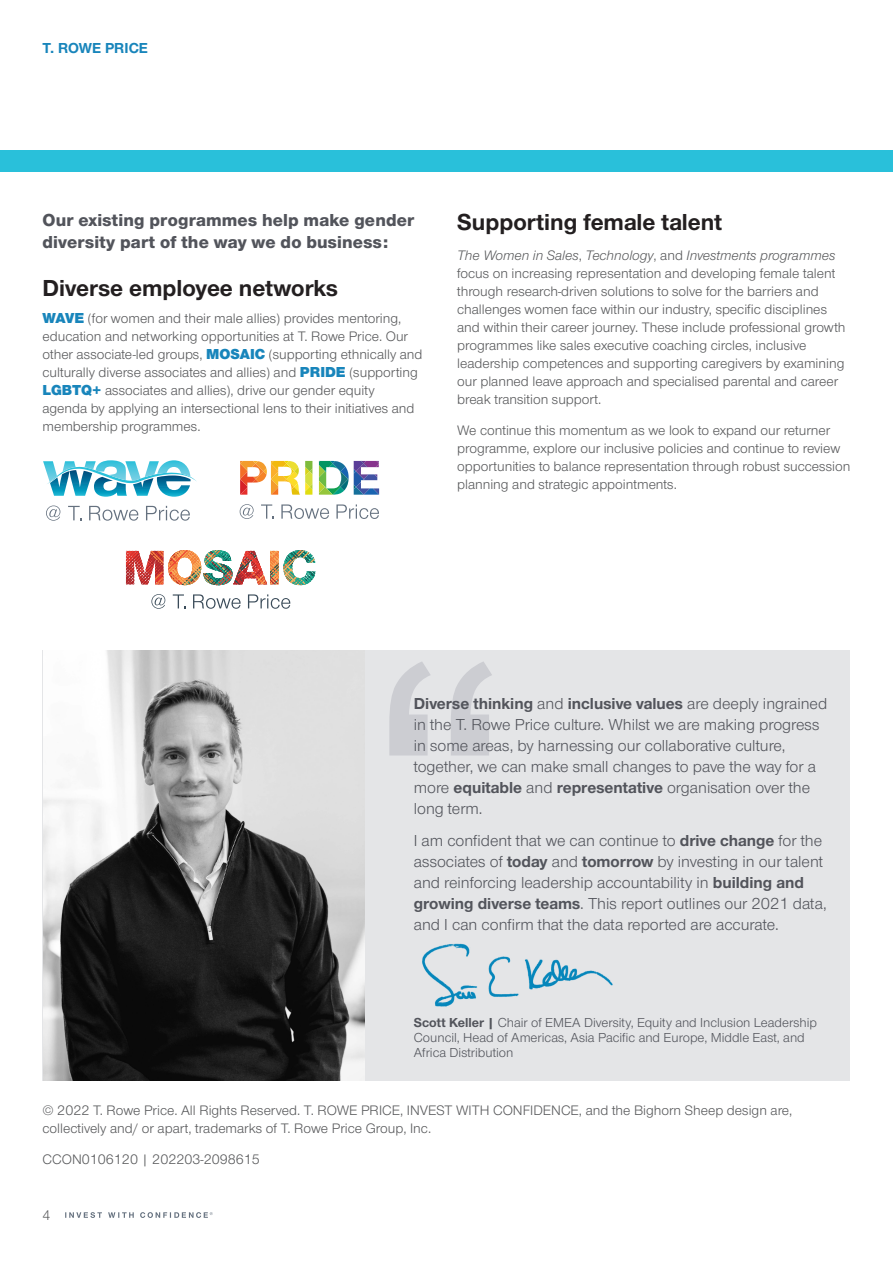
<style>
.page{position:relative;width:893px;height:1263px;background:#fff}
.page>*{position:absolute;margin:0;border:0;box-sizing:border-box;transform-origin:0 0}
.t1{font:700 24px "Nimbus Sans Novus";color:#231f20}
.Call_out_sentence{font:800 18px/22.5px "Nimbus Sans Novus";letter-spacing:.01em;color:#52545b}
.Body_text{font:16.5px/21px "Nimbus Sans Novus";color:#52545b}
.t2{font:700 15px "Nimbus Sans Novus";letter-spacing:-.005em;color:#1885bb}
.Body_text-2{font:14.25px/18px "Nimbus Sans Novus";color:#57585a}
.Body_text-3{font:13.5px/15px "Nimbus Sans Novus";color:#52545b}
.s1{font-weight:900;font-size:15px;color:#1885bb}
.s2{font-style:italic}
.s3{font-weight:700}
</style>
<div class="page">
<svg style="left:65px;top:1212px;width:148px;height:6px"></svg>
<div style="left:0;top:150px;width:893px;height:21px;background:#29c0da"></div>
<div style="left:43px;top:650px;width:807px;height:431px;background:#e4e5e7"></div>
<svg style="left:46px;top:505px;width:14px;height:16px"></svg>
<svg style="left:68px;top:506px;width:13px;height:14px"></svg>
<svg style="left:89px;top:506px;width:49px;height:15px"></svg>
<svg style="left:146px;top:506px;width:44px;height:15px"></svg>
<svg style="left:43px;top:460px;width:154px;height:37px"></svg>
<svg style="left:151px;top:594px;width:14px;height:15px"></svg>
<svg style="left:173px;top:594px;width:13px;height:14px"></svg>
<svg style="left:193px;top:594px;width:48px;height:15px"></svg>
<svg style="left:248px;top:594px;width:42px;height:15px"></svg>
<img style="left:126px;top:550px;width:189px;height:35px">
<svg style="left:240px;top:461px;width:72px;height:34px"></svg>
<svg style="left:319px;top:461px;width:60px;height:34px"></svg>
<svg style="left:240px;top:504px;width:14px;height:15px"></svg>
<svg style="left:261px;top:504px;width:13px;height:15px"></svg>
<svg style="left:281px;top:504px;width:48px;height:15px"></svg>
<svg style="left:336px;top:504px;width:43px;height:15px"></svg>
<img style="left:43px;top:650px;width:321px;height:431px">
<svg style="left:389px;top:662px;width:103px;height:93px"></svg>
<img style="left:422px;top:943px;width:191px;height:64px">
<p class="t2" style="left:43px;top:37px;width:107px">T. ROWE PRICE</p>
<p class="Call_out_sentence" style="left:43px;top:207px;width:373px">Our existing programmes help make gender diversity part of the way we do business:</p>
<h2 class="t1" style="left:43px;top:272px;width:297px">Diverse employee networks</h2>
<p class="Body_text-2" style="left:43px;top:309px;width:382px"><span class="s1">WAVE</span> (for women and their male allies) provides mentoring, education and networking opportunities at T. Rowe Price. Our other associate-led groups, <span class="s1">MOSAIC</span> (supporting ethnically and culturally diverse associates and allies) and <span class="s1">PRIDE</span> (supporting <span class="s1">LGBTQ+</span> associates and allies), drive our gender equity agenda by applying an intersectional lens to their initiatives and membership programmes.</p>
<h2 class="t1" style="left:457px;top:206px;width:267px">Supporting female talent</h2>
<p class="Body_text-2" style="left:457px;top:246px;width:390px"><span class="s2">The Women in Sales</span>, <span class="s2">Technology</span>, and <span class="s2">Investments programmes </span>focus on increasing representation and developing female talent through research-driven solutions to solve for the barriers and challenges women face within our industry, specific disciplines and within their career journey. These include professional growth programmes like sales executive coaching circles, inclusive leadership competences and supporting caregivers by examining our planned leave approach and specialised parental and career break transition support.</p>
<p class="Body_text-2" style="left:457px;top:421px;width:395px">We continue this momentum as we look to expand our returner programme, explore our inclusive policies and continue to review opportunities to balance representation through robust succession planning and strategic appointments.</p>
<p class="Body_text" style="left:414px;top:693px;width:415px"><span class="s3">Diverse thinking</span> and <span class="s3">inclusive values</span> are deeply ingrained in the T. Rowe Price culture. Whilst we are making progress in some areas, by harnessing our collaborative culture, together, we can make small changes to pave the way for a more <span class="s3">equitable</span> and <span class="s3">representative</span> organisation over the long term.</p>
<p class="Body_text" style="left:414px;top:829px;width:414px">I am confident that we can continue to <span class="s3">drive change</span> for the associates of <span class="s3">today</span> and <span class="s3">tomorrow</span> by investing in our talent and reinforcing leadership accountability in <span class="s3">building and growing diverse teams</span>. This report outlines our 2021 data, and I can confirm that the data reported are accurate.</p>
<p class="Body_text-3" style="left:414px;top:1015px;width:405px"><span class="s3">Scott Keller |</span> Chair of EMEA Diversity, Equity and Inclusion Leadership<br>Council, Head of Americas, Asia Pacific and Europe, Middle East, and<br>Africa Distribution</p>
<p class="Body_text-2" style="left:43px;top:1101px;width:751px">© 2022 T. Rowe Price. All Rights Reserved. T. ROWE PRICE, INVEST WITH CONFIDENCE, and the Bighorn Sheep design are, collectively and/ or apart, trademarks of T. Rowe Price Group, Inc.</p>
<p class="Body_text-2" style="left:43px;top:1150px;width:219px">CCON0106120 | 202203-2098615</p>
<p class="Body_text-2" style="left:43px;top:1206px;width:10px">4</p>
</div>
